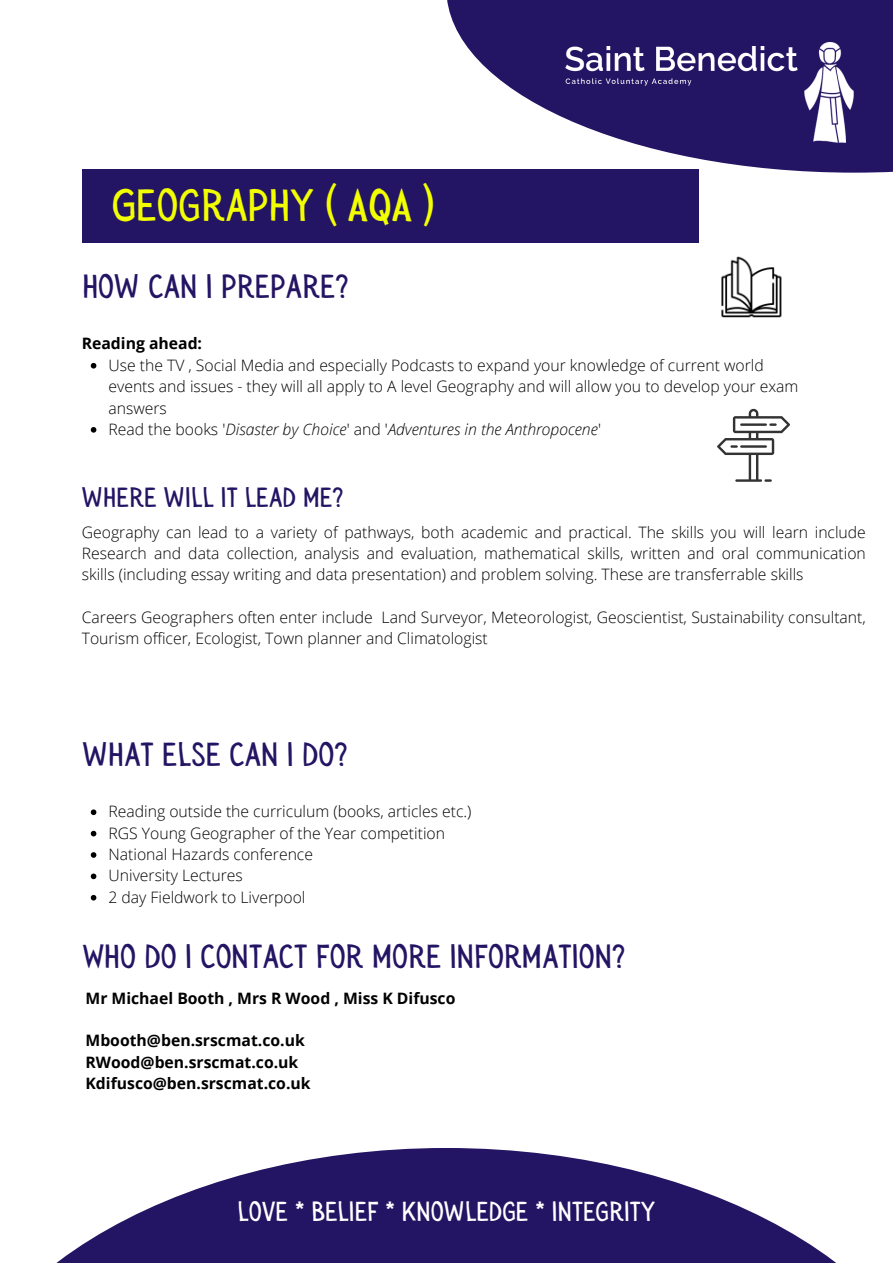
<style>
.page{position:relative;width:893px;height:1264px;background:#fff}
.page>*{position:absolute;margin:0;border:0;box-sizing:border-box;transform-origin:0 0}
.t1{font:45.6px "Sensa Wild Fill";color:#f2ff00}
.t2{font:33.6px "Sensa Wild Fill";color:#241464}
.t3{font:28.05px "Sensa Wild Fill";color:#241464}
.t4{font:27.75px "Sensa Wild Fill";color:#fff}
.t5{font:300 15.75px/21.3px "Open Sans";color:#000}
.t6{font:700 15.75px "Open Sans";color:#000}
.t7{font:italic 300 15.75px "Open Sans";color:#000}
.s1{font-style:normal}
</style>
<div class="page">
<svg style="left:447px;top:0;width:445px;height:173px;fill:#241464"></svg>
<div style="left:82px;top:169px;width:616px;height:73px;background:#241464"></div>
<svg style="left:58px;top:1148px;width:777px;height:114px;fill:#241464"></svg>
<img style="left:802px;top:42px;width:63px;height:100px">
<img style="left:562px;top:20px;width:235px;height:88px">
<svg style="left:717px;top:409px;width:73px;height:73px"></svg>
<img style="left:721px;top:256px;width:61px;height:62px">
<svg style="left:91px;top:363px;width:5px;height:5px"></svg>
<svg style="left:91px;top:427px;width:5px;height:5px"></svg>
<svg style="left:91px;top:809px;width:5px;height:6px"></svg>
<svg style="left:91px;top:830px;width:5px;height:6px"></svg>
<svg style="left:91px;top:852px;width:5px;height:5px"></svg>
<svg style="left:91px;top:873px;width:5px;height:6px"></svg>
<svg style="left:91px;top:894px;width:5px;height:6px"></svg>
<p class="t1" style="left:112px;top:180px;width:324px">GEOGRAPHY ( AQA )</p>
<p class="t2" style="left:82px;top:268px;width:267px">HOW CAN I PREPARE?</p>
<p class="t6" style="left:82px;top:332px;width:122px">Reading ahead:</p>
<p class="t5" style="left:108px;top:354px;width:691px">Use the TV , Social Media and especially Podcasts to expand your knowledge of current world events and issues - they will all apply to A level Geography and will allow you to develop your exam answers</p>
<p class="t7" style="left:108px;top:418px;width:494px"><span class="s1">Read the books '</span>Disaster by Choice<span class="s1">' and '</span>Adventures in the Anthropocene<span class="s1">'</span></p>
<p class="t3" style="left:82px;top:481px;width:263px">WHERE WILL IT LEAD ME?</p>
<p class="t5" style="left:82px;top:521px;width:785px;text-align:justify">Geography can lead to a variety of pathways, both academic and practical. The skills you will learn include Research and data collection, analysis and evaluation, mathematical skills, written and oral communication skills (including essay writing and data presentation) and problem solving. These are transferrable skills</p>
<p class="t5" style="left:82px;top:606px;width:785px">Careers Geographers often enter include Land Surveyor, Meteorologist, Geoscientist, Sustainability consultant,<br>Tourism officer, Ecologist, Town planner and Climatologist</p>
<p class="t2" style="left:82px;top:735px;width:267px">WHAT ELSE CAN I DO?</p>
<p class="t5" style="left:108px;top:800px;width:364px">Reading outside the curriculum (books, articles etc.)</p>
<p class="t5" style="left:108px;top:822px;width:338px">RGS Young Geographer of the Year competition</p>
<p class="t5" style="left:108px;top:843px;width:206px">National Hazards conference</p>
<p class="t5" style="left:108px;top:864px;width:136px">University Lectures</p>
<p class="t5" style="left:108px;top:886px;width:198px">2 day Fieldwork to Liverpool</p>
<p class="t2" style="left:82px;top:938px;width:544px">WHO DO I CONTACT FOR MORE INFORMATION?</p>
<p class="t6" style="left:85px;top:986px;width:371px">Mr Michael Booth , Mrs R Wood , Miss K Difusco</p>
<p class="t6" style="left:85px;top:1029px;width:221px">Mbooth@ben.srscmat.co.uk</p>
<p class="t6" style="left:85px;top:1050px;width:214px">RWood@ben.srscmat.co.uk</p>
<p class="t6" style="left:85px;top:1072px;width:226px">Kdifusco@ben.srscmat.co.uk</p>
<p class="t4" style="left:237px;top:1195px;width:419px">LOVE * BELIEF * KNOWLEDGE * INTEGRITY</p>
</div>
